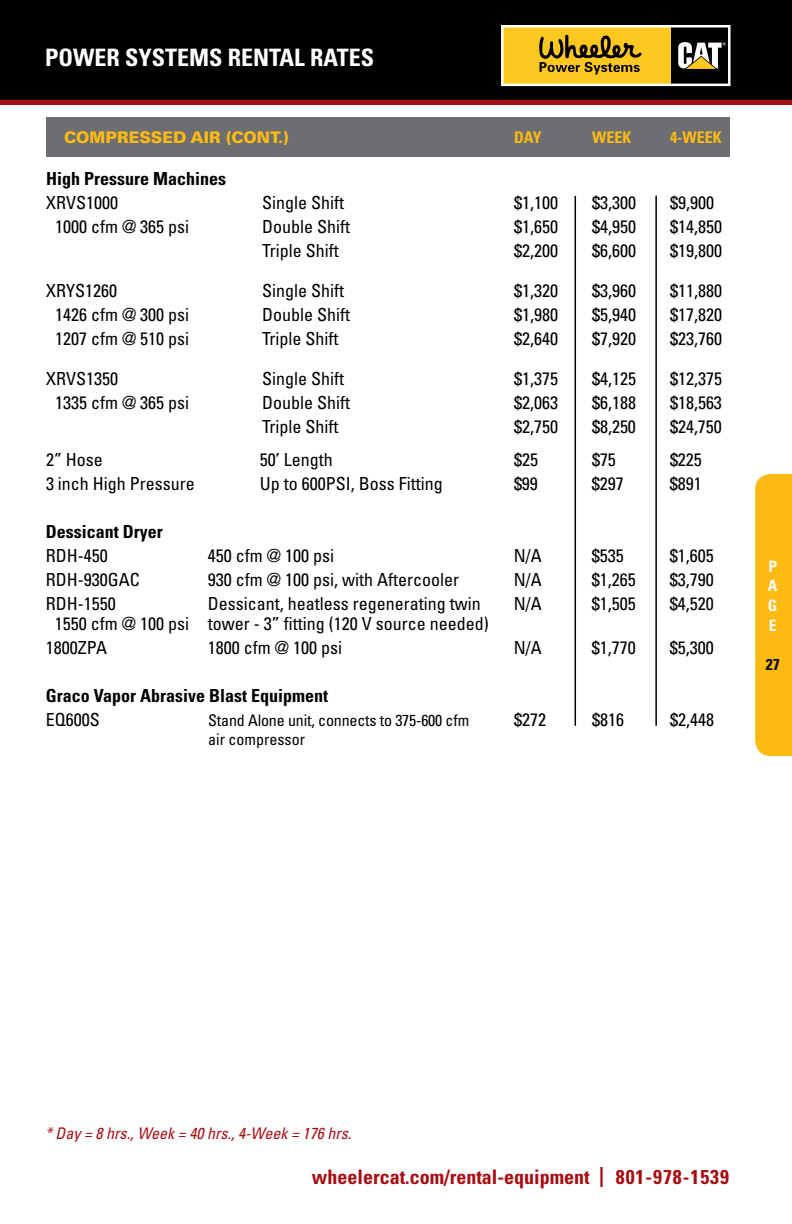
<style>
.page{position:relative;width:792px;height:1224px;background:#fff}
.page>*{position:absolute;margin:0;border:0;box-sizing:border-box;transform-origin:0 0}
.t1{font:700 condensed 24px "Univers LT Std";color:#fff}
.t2{font:700 condensed 20px "Univers LT Std";color:#a70e13}
.t3{font:condensed 18px/24px "Univers LT Std";color:#000}
.t4{font:700 condensed 18px "Univers LT Std";color:#000}
.t5{font:condensed 16px "Univers LT Std";letter-spacing:-.01em;color:#000}
.t6{font:italic condensed 16px "Univers LT Std";color:#a70e13}
.t7{font:900 16px "Univers LT Std";color:#fdba12}
.t8{font:700 condensed 16px "Univers LT Std";color:#fdba12}
.t9{font:700 condensed 15.6px/19.6px "Univers LT Std";color:#fff;text-align:justify}
.t10{font:700 condensed 15.6px "Univers LT Std";color:#000}
</style>
<div class="page">
<div style="left:0;top:99px;width:792px;height:6px;background:#a70e13"></div>
<div style="left:755px;top:474px;width:37px;height:282px;background:#fdba12"></div>
<div style="left:0;top:0;width:792px;height:99px;background:#000"></div>
<svg style="left:501px;top:25px;width:230px;height:62px"></svg>
<div style="left:46px;top:117px;width:684px;height:39px;background:#6d6e71"></div>
<hr style="left:575px;top:196px;width:1px;height:530px;background:#000">
<hr style="left:655px;top:196px;width:2px;height:530px;background:#000">
<h1 class="t1" style="left:45px;top:43px;width:331px">POWER SYSTEMS RENTAL RATES</h1>
<p class="t7" style="left:64px;top:127px;width:226px">COMPRESSED AIR (CONT.)</p>
<p class="t8" style="left:514px;top:127px;width:29px">DAY</p>
<p class="t8" style="left:592px;top:127px;width:41px">WEEK</p>
<p class="t8" style="left:670px;top:127px;width:53px">4-WEEK</p>
<p class="t4" style="left:46px;top:167px;width:181px">High Pressure Machines</p>
<p class="t3" style="left:46px;top:190px;width:74px">XRVS1000</p>
<p class="t3" style="left:262px;top:190px;width:84px">Single Shift</p>
<p class="t3" style="left:514px;top:190px;width:45px">$1,100</p>
<p class="t3" style="left:592px;top:190px;width:45px">$3,300</p>
<p class="t3" style="left:670px;top:190px;width:45px">$9,900</p>
<p class="t3" style="left:55px;top:214px;width:136px">1000 cfm @ 365 psi</p>
<p class="t3" style="left:262px;top:214px;width:90px">Double Shift</p>
<p class="t3" style="left:514px;top:214px;width:45px">$1,650</p>
<p class="t3" style="left:592px;top:214px;width:45px">$4,950</p>
<p class="t3" style="left:670px;top:214px;width:53px">$14,850</p>
<p class="t3" style="left:262px;top:238px;width:78px">Triple Shift</p>
<p class="t3" style="left:514px;top:238px;width:45px">$2,200</p>
<p class="t3" style="left:592px;top:238px;width:45px">$6,600</p>
<p class="t3" style="left:670px;top:238px;width:53px">$19,800</p>
<p class="t3" style="left:46px;top:278px;width:72px">XRYS1260</p>
<p class="t3" style="left:262px;top:278px;width:84px">Single Shift</p>
<p class="t3" style="left:514px;top:278px;width:45px">$1,320</p>
<p class="t3" style="left:592px;top:278px;width:45px">$3,960</p>
<p class="t3" style="left:670px;top:278px;width:53px">$11,880</p>
<p class="t3" style="left:55px;top:302px;width:136px">1426 cfm @ 300 psi</p>
<p class="t3" style="left:262px;top:302px;width:90px">Double Shift</p>
<p class="t3" style="left:514px;top:302px;width:45px">$1,980</p>
<p class="t3" style="left:592px;top:302px;width:45px">$5,940</p>
<p class="t3" style="left:670px;top:302px;width:53px">$17,820</p>
<p class="t3" style="left:55px;top:326px;width:136px">1207 cfm @ 510 psi</p>
<p class="t3" style="left:262px;top:326px;width:78px">Triple Shift</p>
<p class="t3" style="left:514px;top:326px;width:45px">$2,640</p>
<p class="t3" style="left:592px;top:326px;width:45px">$7,920</p>
<p class="t3" style="left:670px;top:326px;width:53px">$23,760</p>
<p class="t3" style="left:46px;top:366px;width:74px">XRVS1350</p>
<p class="t3" style="left:262px;top:366px;width:84px">Single Shift</p>
<p class="t3" style="left:514px;top:366px;width:45px">$1,375</p>
<p class="t3" style="left:592px;top:366px;width:45px">$4,125</p>
<p class="t3" style="left:670px;top:366px;width:53px">$12,375</p>
<p class="t3" style="left:55px;top:390px;width:136px">1335 cfm @ 365 psi</p>
<p class="t3" style="left:262px;top:390px;width:90px">Double Shift</p>
<p class="t3" style="left:514px;top:390px;width:45px">$2,063</p>
<p class="t3" style="left:592px;top:390px;width:45px">$6,188</p>
<p class="t3" style="left:670px;top:390px;width:53px">$18,563</p>
<p class="t3" style="left:262px;top:414px;width:78px">Triple Shift</p>
<p class="t3" style="left:514px;top:414px;width:45px">$2,750</p>
<p class="t3" style="left:592px;top:414px;width:45px">$8,250</p>
<p class="t3" style="left:670px;top:414px;width:53px">$24,750</p>
<p class="t3" style="left:46px;top:447px;width:58px">2” Hose</p>
<p class="t3" style="left:260px;top:447px;width:74px">50’ Length</p>
<p class="t3" style="left:514px;top:447px;width:25px">$25</p>
<p class="t3" style="left:592px;top:447px;width:25px">$75</p>
<p class="t3" style="left:670px;top:447px;width:33px">$225</p>
<p class="t3" style="left:46px;top:471px;width:150px">3 inch High Pressure</p>
<p class="t3" style="left:260px;top:471px;width:184px">Up to 600PSI, Boss Fitting</p>
<p class="t3" style="left:514px;top:471px;width:25px">$99</p>
<p class="t3" style="left:592px;top:471px;width:33px">$297</p>
<p class="t3" style="left:670px;top:471px;width:33px">$891</p>
<p class="t4" style="left:46px;top:520px;width:118px">Dessicant Dryer</p>
<p class="t3" style="left:46px;top:543px;width:63px">RDH-450</p>
<p class="t3" style="left:208px;top:543px;width:128px">450 cfm @ 100 psi</p>
<p class="t3" style="left:514px;top:543px;width:30px">N/A</p>
<p class="t3" style="left:592px;top:543px;width:33px">$535</p>
<p class="t3" style="left:670px;top:543px;width:45px">$1,605</p>
<p class="t3" style="left:46px;top:567px;width:95px">RDH-930GAC</p>
<p class="t3" style="left:208px;top:567px;width:253px">930 cfm @ 100 psi, with Aftercooler</p>
<p class="t3" style="left:514px;top:567px;width:30px">N/A</p>
<p class="t3" style="left:592px;top:567px;width:45px">$1,265</p>
<p class="t3" style="left:670px;top:567px;width:45px">$3,790</p>
<p class="t3" style="left:46px;top:591px;width:71px">RDH-1550</p>
<p class="t3" style="left:208px;top:591px;width:274px">Dessicant, heatless regenerating twin</p>
<p class="t3" style="left:514px;top:591px;width:30px">N/A</p>
<p class="t3" style="left:592px;top:591px;width:45px">$1,505</p>
<p class="t3" style="left:670px;top:591px;width:45px">$4,520</p>
<p class="t3" style="left:46px;top:611px;width:444px;text-indent:9px">1550 cfm @ 100 psi tower - 3” fitting (120 V source needed)<br>1800ZPA</p>
<p class="t3" style="left:208px;top:635px;width:136px">1800 cfm @ 100 psi</p>
<p class="t3" style="left:514px;top:635px;width:30px">N/A</p>
<p class="t3" style="left:592px;top:635px;width:45px">$1,770</p>
<p class="t3" style="left:670px;top:635px;width:45px">$5,300</p>
<p class="t4" style="left:46px;top:684px;width:284px">Graco Vapor Abrasive Blast Equipment</p>
<p class="t3" style="left:46px;top:707px;width:55px">EQ600S</p>
<p class="t5" style="left:208px;top:710px;width:263px">Stand Alone unit, connects to 375-600 cfm</p>
<p class="t3" style="left:514px;top:707px;width:33px">$272</p>
<p class="t3" style="left:592px;top:707px;width:33px">$816</p>
<p class="t3" style="left:670px;top:707px;width:45px">$2,448</p>
<p class="t5" style="left:208px;top:729px;width:98px">air compressor</p>
<p class="t9" style="left:768px;top:556px;width:11px">P A G E</p>
<p class="t10" style="left:766px;top:655px;width:15px">27</p>
<p class="t6" style="left:45px;top:1123px;width:312px">*Day= 8hrs.,Week= 40hrs.,4-Week= 176hrs.</p>
<p class="t2" style="left:312px;top:1164px;width:419px">wheelercat.com/rental-equipment | 801-978-1539</p>
</div>
